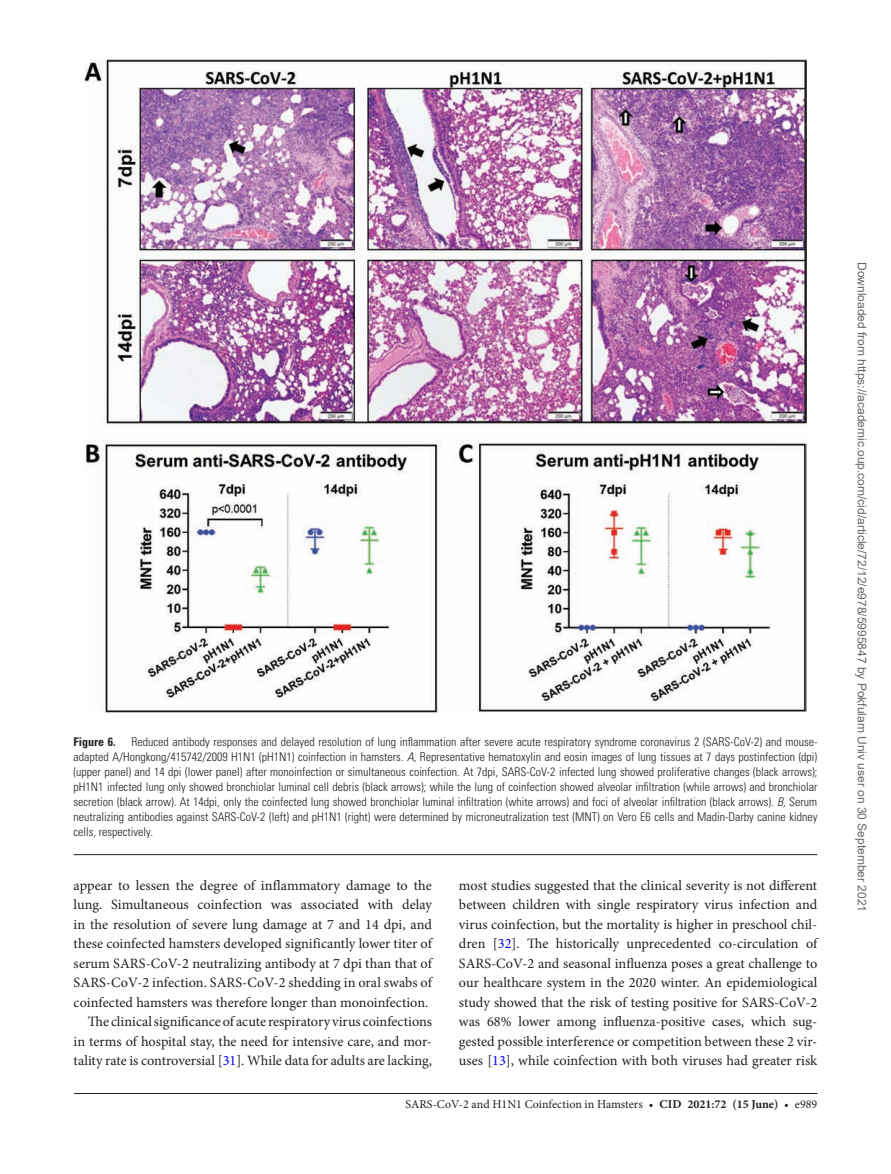
<style>
.page{position:relative;width:891px;height:1174px;background:#fff}
.page>*{position:absolute;margin:0;border:0;box-sizing:border-box;transform-origin:0 0}
.t1{font:14.25px/19.5px "Minion Pro";color:#231f20;text-align:right}
.t2{font:300 condensed 12px/15px "Univers LT Std";color:#231f20;text-align:justify}
.t3{font:12px "Arial";color:#666}
.t4{font:12px "Minion Pro";color:#231f20}
.t5{font:700 condensed 12px "Univers LT Std";color:#231f20}
.s1{font-style:italic}
.s2{color:#00f}
.s3{font-weight:700}
</style>
<div class="page">
<hr style="left:74px;top:1093px;width:743px;height:1px;background:#231f20">
<hr style="left:74px;top:854px;width:743px;height:1px;background:#231f20">
<img style="left:85px;top:59px;width:721px;height:653px">
<p class="t2" style="left:74px;top:735px;width:745px;text-indent:58px">Reduced antibody responses and delayed resolution of lung inflammation after severe acute respiratory syndrome coronavirus 2 (SARS-CoV-2) and mouse&shy;adapted A/Hongkong/415742/2009 H1N1 (pH1N1) coinfection in hamsters. <span class="s1">A</span>, Representative hematoxylin and eosin images of lung tissues at 7 days postinfection (dpi) (upper panel) and 14 dpi (lower panel) after monoinfection or simultaneous coinfection. At 7dpi, SARS-CoV-2 infected lung showed proliferative changes (black arrows); pH1N1 infected lung only showed bronchiolar luminal cell debris (black arrows); while the lung of coinfection showed alveolar infiltration (while arrows) and bronchiolar secretion (black arrow). At 14dpi, only the coinfected lung showed bronchiolar luminal infiltration (white arrows) and foci of alveolar infiltration (black arrows). <span class="s1">B</span>, Serum neutralizing antibodies against SARS-CoV-2 (left) and pH1N1 (right) were determined by microneutralization test (MNT) on Vero E6 cells and Madin-Darby canine kidney cells, respectively.</p>
<p class="t5" style="left:74px;top:735px;width:44px">Figure 6.</p>
<p class="t1" style="left:74px;top:875px;width:360px">appear to lessen the degree of inflammatory damage to the lung. Simultaneous coinfection was associated with delay in the resolution of severe lung damage at 7 and 14 dpi, and these coinfected hamsters developed significantly lower titer of serum SARS-CoV-2 neutralizing antibody at 7 dpi than that of SARS-CoV-2 infection. SARS-CoV-2 shedding in oral swabs of coinfected hamsters was therefore longer than monoinfection.<br>The clinical significance of acute respiratory virus coinfections in terms of hospital stay, the need for intensive care, and mor&shy;tality rate is controversial [<span class="s2">31</span>]. While data for adults are lacking,</p>
<p class="t1" style="left:459px;top:875px;width:360px;text-align:justify">most studies suggested that the clinical severity is not different between children with single respiratory virus infection and virus coinfection, but the mortality is higher in preschool chil&shy;dren [<span class="s2">32</span>]. The historically unprecedented co-circulation of SARS-CoV-2 and seasonal influenza poses a great challenge to our healthcare system in the 2020 winter. An epidemiological study showed that the risk of testing positive for SARS-CoV-2 was 68% lower among influenza-positive cases, which sug&shy;gested possible interference or competition between these 2 vir&shy;uses [<span class="s2">13</span>], while coinfection with both viruses had greater risk</p>
<p class="t4" style="left:406px;top:1096px;width:413px">SARS-CoV-2 and H1N1 Coinfection in Hamsters • <span class="s3">cid 2021:72 (15 June)</span> • e989</p>
<p class="t3" style="left:866px;top:262px;width:651px;rotate:90deg">Downloaded from https://academic.oup.com/cid/article/72/12/e978/5995847 by Pokfulam Univ user on 30 September 2021</p>
</div>
